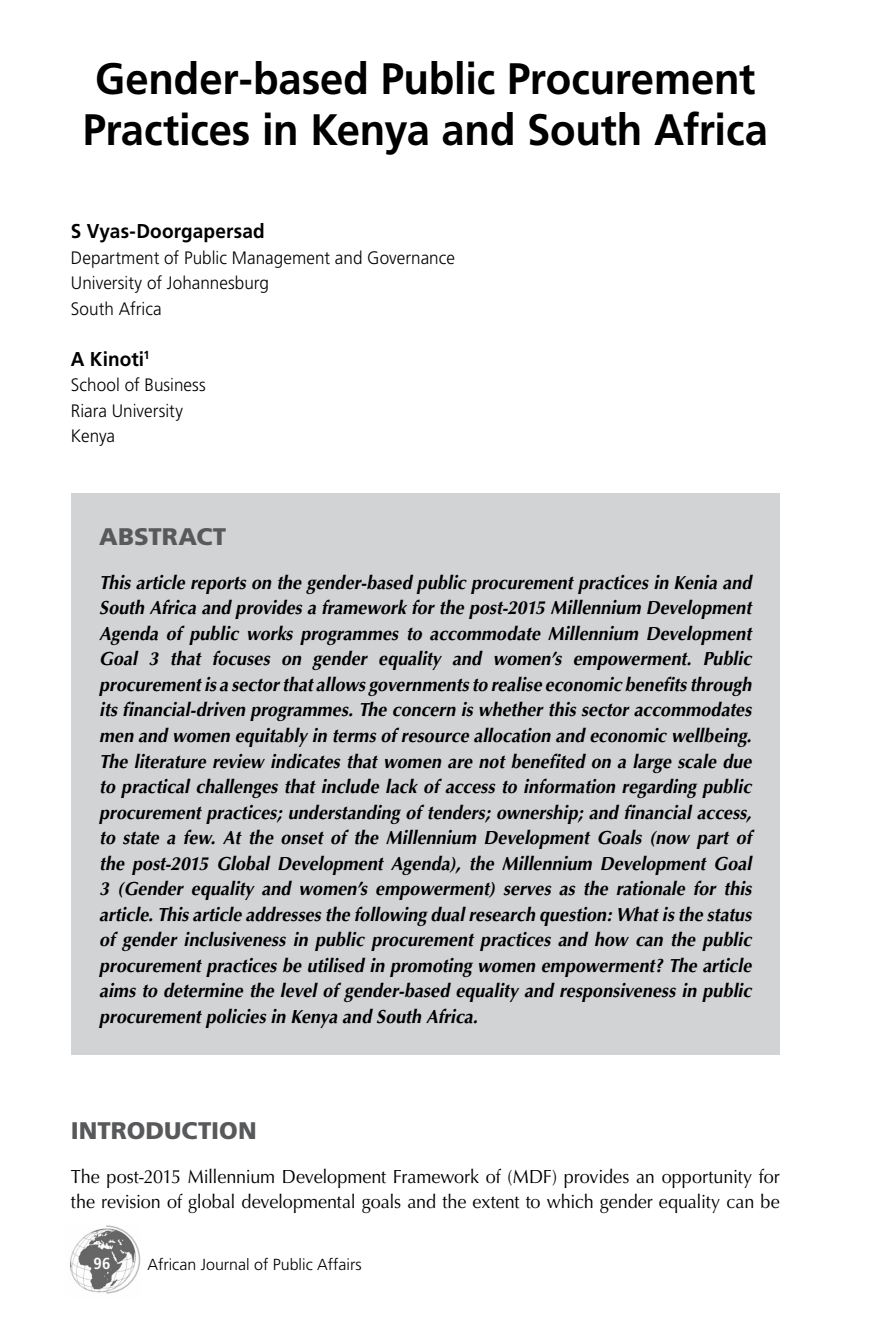
<style>
.page{position:relative;width:879px;height:1333px;background:#fff}
.page>*{position:absolute;margin:0;border:0;box-sizing:border-box;transform-origin:0 0}
.t1{font:700 44px/51px "Frutiger";letter-spacing:-.005em;color:#000;scale:.95 1}
.t2{font:900 24px "Frutiger";color:#58595b}
.t3{font:700 20px "Frutiger";letter-spacing:.005em;color:#000;scale:.95 1}
.t4{font:italic 700 19px/25.6px "Optima";color:#000;text-align:justify;scale:.94 1}
.t5{font:19px/25.6px "Optima";letter-spacing:-.005em;color:#000;scale:.95 1}
.t6{font:300 18px/25.6px "Frutiger";letter-spacing:.005em;color:#000;scale:.95 1}
.t7{font:300 16px "Frutiger";color:#000}
.t8{font:700 condensed 16px "Frutiger";color:#fff}
</style>
<div class="page">
<img style="left:70px;top:1228px;width:35px;height:65px">
<svg style="left:105px;top:1225px;width:36px;height:69px"></svg>
<div style="left:71px;top:493px;width:709px;height:561px;background:#d1d3d4"></div>
<h1 class="t1" style="left:83px;top:53px;width:723px">Gender-based Public Procurement<br>Practices in Kenya and South Africa</h1>
<p class="t3" style="left:71px;top:219px;width:206px">S Vyas-Doorgapersad</p>
<p class="t6" style="left:71px;top:245px;width:406px">Department of Public Management and Governance<br>University of Johannesburg<br>South Africa</p>
<p class="t3" style="left:71px;top:347px;width:84px">A Kinoti<sup>1</sup></p>
<p class="t6" style="left:71px;top:372px;width:144px">School of Business<br>Riara University<br>Kenya</p>
<p class="t2" style="left:99px;top:522px;width:128px">ABSTRACT</p>
<p class="t4" style="left:99px;top:569px;width:695px">This article reports on the gender-based public procurement practices in Kenia and South Africa and provides a framework for the post-2015 Millennium Development Agenda of public works programmes to accommodate Millennium Development Goal 3 that focuses on gender equality and women’s empowerment. Public procurement is a sector that allows governments to realise economic benefits through its financial-driven programmes. The concern is whether this sector accommodates men and women equitably in terms of resource allocation and economic wellbeing.<br>The literature review indicates that women are not benefited on a large scale due to practical challenges that include lack of access to information regarding public procurement practices; understanding of tenders; ownership; and financial access, to state a few. At the onset of the Millennium Development Goals (now part of the post-2015 Global Development Agenda), the Millennium Development Goal 3 (Gender equality and women’s empowerment) serves as the rationale for this article. This article addresses the following dual research question: What is the status of gender inclusiveness in public procurement practices and how can the public procurement practices be utilised in promoting women empowerment? The article aims to determine the level of gender-based equality and responsiveness in public procurement policies in Kenya and South Africa.</p>
<p class="t2" style="left:71px;top:1115px;width:187px">INTRODUCTION</p>
<p class="t5" style="left:71px;top:1163px;width:748px">The post-2015 Millennium Development Framework of (MDF) provides an opportunity for the revision of global developmental goals and the extent to which gender equality can be</p>
<p class="t8" style="left:94px;top:1254px;width:18px">96</p>
<p class="t7" style="left:147px;top:1254px;width:216px">African Journal of Public Affairs</p>
</div>
